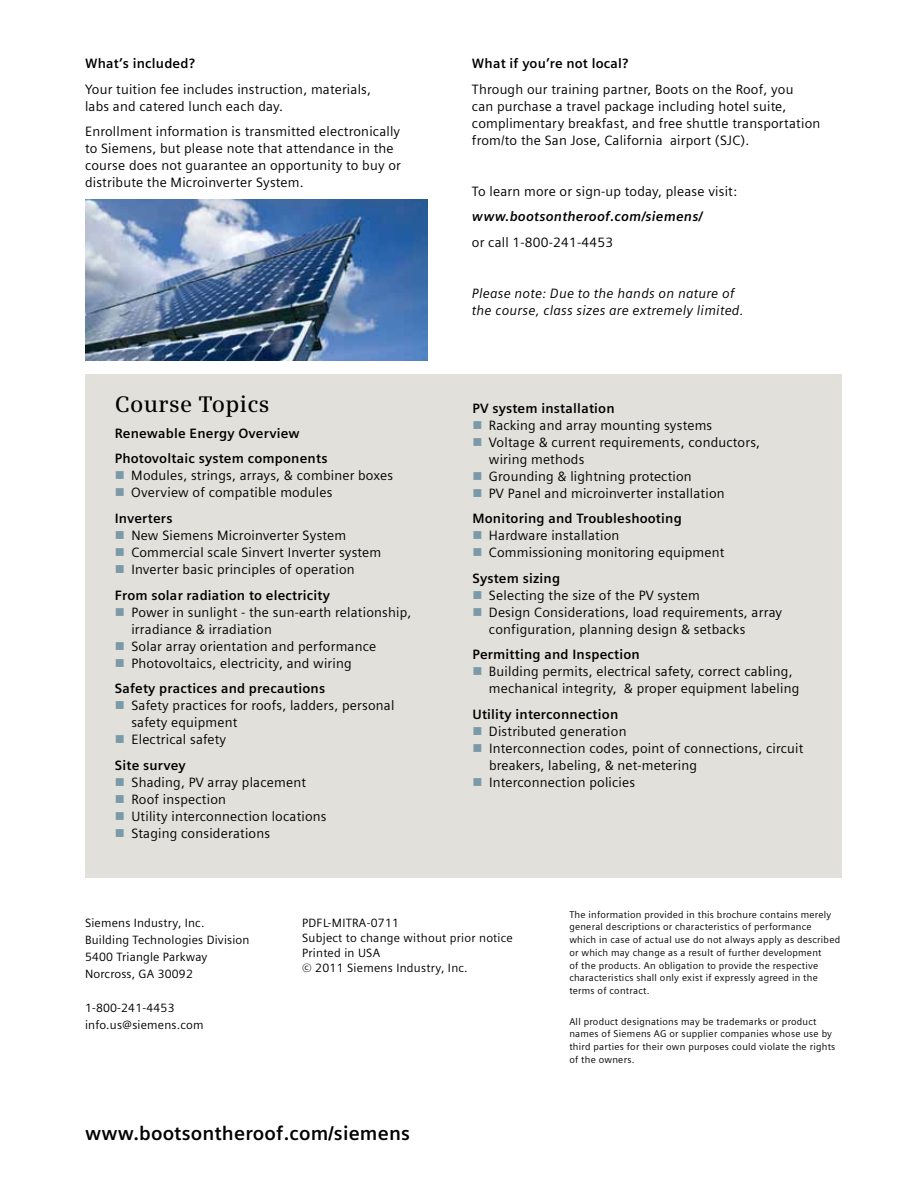
<style>
.page{position:relative;width:918px;height:1188px;background:#fff}
.page>*{position:absolute;margin:0;border:0;box-sizing:border-box;transform-origin:0 0}
.t1{font:600 22.5px "Siemens Serif";letter-spacing:.015em;color:#000}
.t2{font:700 19.5px "Siemens Sans";letter-spacing:.01em;color:#000}
.t3{font:13.5px/17px "Siemens Sans";letter-spacing:.015em;color:#000}
.t4{font:700 13.5px/25.5px "Siemens Sans";letter-spacing:.015em;color:#000}
.t5{font:italic 13.5px/17px "Siemens Sans";letter-spacing:.015em;color:#000}
.t6{font:italic 700 13.5px "Siemens Sans";letter-spacing:.015em;color:#000}
.t7{font:12px/17px "Siemens Sans";letter-spacing:.015em;color:#000}
.t8{font:9.75px/12.8px "Siemens Sans";letter-spacing:.025em;color:#000}
.s1{color:#7b9aa9}
.s2{font-weight:700}
</style>
<div class="page">
<div style="left:85px;top:374px;width:757px;height:504px;background:#e1e0db"></div>
<img style="left:85px;top:200px;width:343px;height:160px">
<p class="t4" style="left:85px;top:51px;width:111px">What’s included?</p>
<p class="t3" style="left:85px;top:80px;width:288px">Your tuition fee includes instruction, materials, labs and catered lunch each day.</p>
<p class="t3" style="left:85px;top:123px;width:317px">Enrollment information is transmitted electronically to Siemens, but please note that attendance in the course does not guarantee an opportunity to buy or distribute the Microinverter System.</p>
<h1 class="t1" style="left:115px;top:391px;width:156px">Course Topics</h1>
<p class="t4" style="left:115px;top:421px;width:214px">Renewable Energy Overview<br>Photovoltaic system components</p>
<p class="t3" style="left:115px;top:467px;width:280px"><span class="s1">■</span> Modules, strings, arrays, &amp; combiner boxes</p>
<p class="t3" style="left:115px;top:480px;width:219px;line-height:25.5px"><span class="s1">■</span> Overview of compatible modules<br><span class="s2">Inverters</span></p>
<p class="t3" style="left:115px;top:527px;width:233px"><span class="s1">■</span> New Siemens Microinverter System</p>
<p class="t3" style="left:115px;top:544px;width:268px"><span class="s1">■</span> Commercial scale Sinvert Inverter system</p>
<p class="t3" style="left:115px;top:557px;width:241px;line-height:25.5px"><span class="s1">■</span> Inverter basic principles of operation<br><span class="s2">From solar radiation to electricity</span></p>
<p class="t3" style="left:131px;top:604px;width:282px;text-indent:-17px"><span class="s1">■</span> Power in sunlight - the sun-earth relationship, irradiance &amp; irradiation</p>
<p class="t3" style="left:115px;top:638px;width:263px"><span class="s1">■</span> Solar array orientation and performance</p>
<p class="t3" style="left:115px;top:650px;width:238px;line-height:25.5px"><span class="s1">■</span> Photovoltaics, electricity, and wiring<br><span class="s2">Safety practices and precautions</span></p>
<p class="t3" style="left:131px;top:697px;width:265px;text-indent:-17px"><span class="s1">■</span> Safety practices for roofs, ladders, personal safety equipment</p>
<p class="t3" style="left:115px;top:727px;width:113px;line-height:25.5px"><span class="s1">■</span> Electrical safety<br><span class="s2">Site survey</span></p>
<p class="t3" style="left:115px;top:774px;width:193px"><span class="s1">■</span> Shading, PV array placement</p>
<p class="t3" style="left:115px;top:791px;width:113px"><span class="s1">■</span> Roof inspection</p>
<p class="t3" style="left:115px;top:808px;width:213px"><span class="s1">■</span> Utility interconnection locations</p>
<p class="t3" style="left:115px;top:825px;width:157px"><span class="s1">■</span> Staging considerations</p>
<p class="t4" style="left:472px;top:51px;width:158px">What if you’re not local?</p>
<p class="t3" style="left:472px;top:81px;width:350px">Through our training partner, Boots on the Roof, you<br>can purchase a travel package including hotel suite, complimentary breakfast, and free shuttle transportation from/to the San Jose, California airport (SJC).</p>
<p class="t3" style="left:472px;top:183px;width:267px">To learn more or sign-up today, please visit:</p>
<p class="t6" style="left:472px;top:209px;width:232px">www.bootsontheroof.com/siemens/</p>
<p class="t3" style="left:472px;top:234px;width:143px">or call 1-800-241-4453</p>
<p class="t5" style="left:472px;top:285px;width:273px">Please note: Due to the hands on nature of the course, class sizes are extremely limited.</p>
<p class="t4" style="left:472px;top:395px;width:144px">PV system installation</p>
<p class="t3" style="left:472px;top:416px;width:241px"><span class="s1">■</span> Racking and array mounting systems</p>
<p class="t3" style="left:489px;top:433px;width:273px;text-indent:-17px"><span class="s1">■</span> Voltage &amp; current requirements, conductors, wiring methods</p>
<p class="t3" style="left:472px;top:468px;width:221px"><span class="s1">■</span> Grounding &amp; lightning protection</p>
<p class="t3" style="left:472px;top:480px;width:254px;line-height:25.5px"><span class="s1">■</span> PV Panel and microinverter installation<br><span class="s2">Monitoring and Troubleshooting</span></p>
<p class="t3" style="left:472px;top:527px;width:148px"><span class="s1">■</span> Hardware installation</p>
<p class="t3" style="left:472px;top:540px;width:253px;line-height:25.5px"><span class="s1">■</span> Commissioning monitoring equipment<br><span class="s2">System sizing</span></p>
<p class="t3" style="left:472px;top:587px;width:229px"><span class="s1">■</span> Selecting the size of the PV system</p>
<p class="t3" style="left:489px;top:604px;width:295px;text-indent:-17px"><span class="s1">■</span> Design Considerations, load requirements, array configuration, planning design &amp; setbacks</p>
<p class="t4" style="left:472px;top:642px;width:169px">Permitting and Inspection</p>
<p class="t3" style="left:489px;top:663px;width:312px;text-indent:-17px"><span class="s1">■</span> Building permits, electrical safety, correct cabling, mechanical integrity, &amp; proper equipment labeling</p>
<p class="t4" style="left:472px;top:701px;width:147px">Utility interconnection</p>
<p class="t3" style="left:472px;top:723px;width:156px"><span class="s1">■</span> Distributed generation</p>
<p class="t3" style="left:489px;top:740px;width:316px;text-indent:-17px"><span class="s1">■</span> Interconnection codes, point of connections, circuit breakers, labeling, &amp; net-metering</p>
<p class="t3" style="left:473px;top:774px;width:164px"><span class="s1">■</span> Interconnection policies</p>
<p class="t7" style="left:85px;top:914px;width:166px">Siemens Industry, Inc.<br>Building Technologies Division<br>5400 Triangle Parkway<br>Norcross, GA 30092</p>
<p class="t7" style="left:85px;top:999px;width:120px">1-800-241-4453 info.us@siemens.com</p>
<p class="t7" style="left:302px;top:915px;width:212px;line-height:14.9px">PDFL-MITRA-0711<br>Subject to change without prior notice<br>Printed in USA<br>© 2011 Siemens Industry, Inc.</p>
<h2 class="t2" style="left:85px;top:1122px;width:326px">www.bootsontheroof.com/siemens</h2>
<p class="t8" style="left:569px;top:908px;width:272px">The information provided in this brochure contains merely general descriptions or characteristics of performance which in case of actual use do not always apply as described or which may change as a result of further development<br>of the products. An obligation to provide the respective characteristics shall only exist if expressly agreed in the terms of contract.</p>
<p class="t8" style="left:569px;top:1015px;width:268px">All product designations may be trademarks or product names of Siemens AG or supplier companies whose use by third parties for their own purposes could violate the rights of the owners.</p>
</div>
